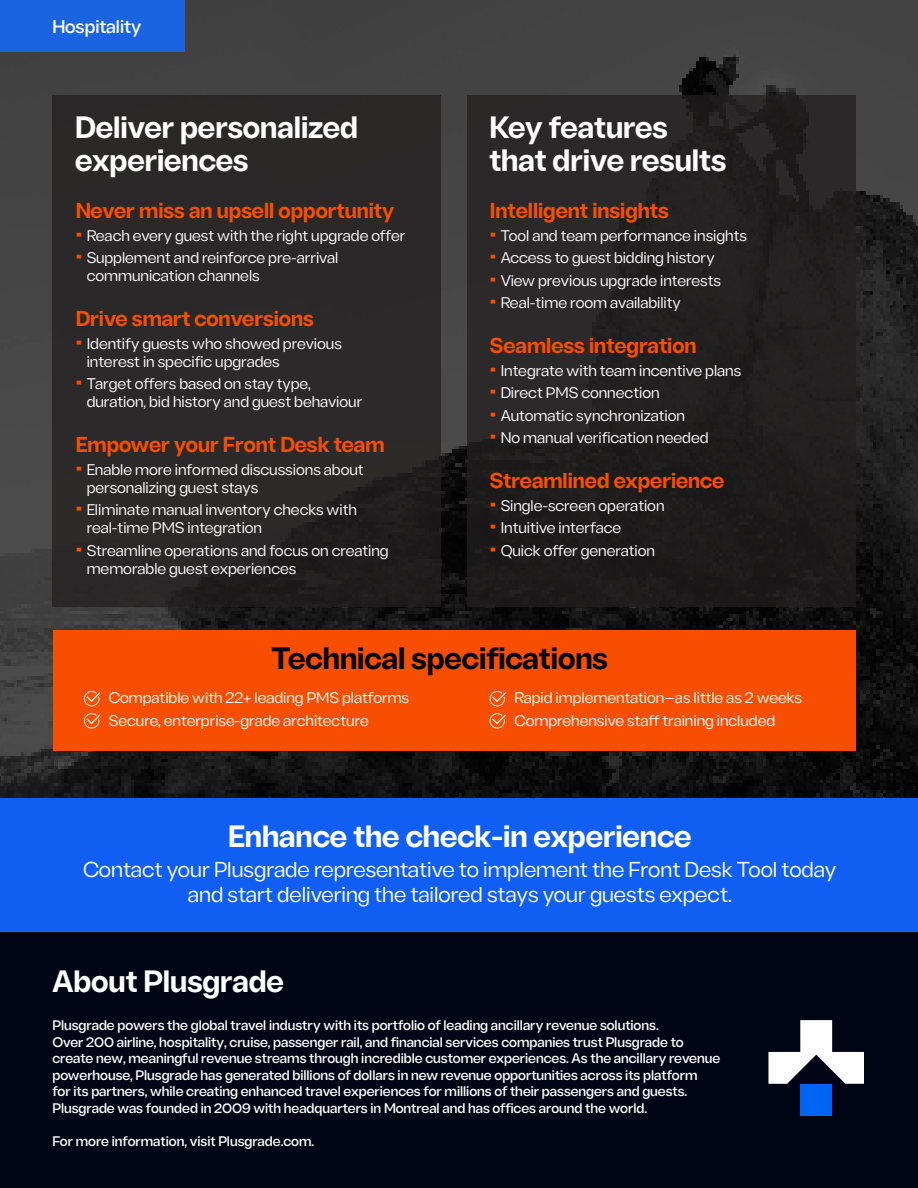
<style>
.page{position:relative;width:918px;height:1188px;background:#fff}
.page>*{position:absolute;margin:0;border:0;box-sizing:border-box;transform-origin:0 0}
.t1{font:700 30px/33px "Sherika";color:#fff}
.t2{font:700 30px "Sherika";color:#000415}
.t3{font:700 25.5px/27px "Sherika";color:#fff}
.t4{font:700 21px "Sherika";color:#f74e01}
.t5{font:21px/25.5px "Sherika";color:#fff;text-align:center}
.t6{font:500 18px "Sherika";color:#fff}
.t7{font:15px/18px "Sherika";color:#fff}
.t8{font:500 13.5px/16.5px "Sherika";color:#fff}
.s1{font-weight:900;font-size:18px;color:#f74e01}
</style>
<div class="page">
<img style="left:0;top:0;width:918px;height:799px">
<div style="left:52px;top:95px;width:389px;height:512px;background:#2b2829"></div>
<div style="left:467px;top:95px;width:389px;height:512px;background:#231f20"></div>
<div style="left:54px;top:630px;width:802px;height:121px;background:#f74e01"></div>
<div style="left:0;top:0;width:185px;height:51px;background:#1b64e1"></div>
<div style="left:0;top:913px;width:918px;height:275px;background:#000415"></div>
<div style="left:0;top:799px;width:918px;height:133px;background:#115ff2"></div>
<svg style="left:768px;top:1020px;width:96px;height:64px"></svg>
<div style="left:800px;top:1084px;width:32px;height:32px;background:#0064f2"></div>
<svg style="left:489px;top:691px;width:17px;height:15px"></svg>
<svg style="left:489px;top:713px;width:17px;height:16px"></svg>
<svg style="left:84px;top:691px;width:16px;height:15px"></svg>
<svg style="left:84px;top:713px;width:16px;height:16px"></svg>
<p class="t6" style="left:52px;top:16px;width:90px">Hospitality</p>
<h1 class="t1" style="left:75px;top:110px;width:284px">Deliver personalized experiences</h1>
<h3 class="t4" style="left:76px;top:197px;width:320px">Never miss an upsell opportunity</h3>
<p class="t7" style="left:76px;top:226px;width:331px"><span class="s1">•</span> Reach every guest with the right upgrade offer</p>
<p class="t7" style="left:87px;top:248px;width:253px;text-indent:-11px"><span class="s1">•</span> Supplement and reinforce pre-arrival communication channels</p>
<h3 class="t4" style="left:76px;top:305px;width:239px">Drive smart conversions</h3>
<p class="t7" style="left:87px;top:334px;width:257px;text-indent:-11px"><span class="s1">•</span> Identify guests who showed previous interest in specific upgrades</p>
<p class="t7" style="left:87px;top:374px;width:277px;text-indent:-11px"><span class="s1">•</span> Target offers based on stay type, duration, bid history and guest behaviour</p>
<h3 class="t4" style="left:76px;top:431px;width:310px">Empower your Front Desk team</h3>
<p class="t7" style="left:87px;top:460px;width:278px;text-indent:-11px"><span class="s1">•</span> Enable more informed discussions about personalizing guest stays</p>
<p class="t7" style="left:87px;top:500px;width:272px;text-indent:-11px"><span class="s1">•</span> Eliminate manual inventory checks with real-time PMS integration</p>
<p class="t7" style="left:87px;top:541px;width:303px;text-indent:-11px"><span class="s1">•</span> Streamline operations and focus on creating memorable guest experiences</p>
<h1 class="t1" style="left:490px;top:110px;width:238px">Key features that drive results</h1>
<h3 class="t4" style="left:490px;top:197px;width:180px">Intelligent insights</h3>
<p class="t7" style="left:490px;top:226px;width:259px"><span class="s1">•</span> Tool and team performance insights</p>
<p class="t7" style="left:490px;top:248px;width:226px"><span class="s1">•</span> Access to guest bidding history</p>
<p class="t7" style="left:490px;top:271px;width:233px"><span class="s1">•</span> View previous upgrade interests</p>
<p class="t7" style="left:490px;top:293px;width:192px"><span class="s1">•</span> Real-time room availability</p>
<h3 class="t4" style="left:490px;top:332px;width:208px">Seamless integration</h3>
<p class="t7" style="left:490px;top:361px;width:253px"><span class="s1">•</span> Integrate with team incentive plans</p>
<p class="t7" style="left:490px;top:383px;width:171px"><span class="s1">•</span> Direct PMS connection</p>
<p class="t7" style="left:490px;top:406px;width:197px"><span class="s1">•</span> Automatic synchronization</p>
<p class="t7" style="left:490px;top:428px;width:220px"><span class="s1">•</span> No manual verification needed</p>
<h3 class="t4" style="left:490px;top:467px;width:236px">Streamlined experience</h3>
<p class="t7" style="left:490px;top:496px;width:176px"><span class="s1">•</span> Single-screen operation</p>
<p class="t7" style="left:490px;top:518px;width:133px"><span class="s1">•</span> Intuitive interface</p>
<p class="t7" style="left:490px;top:541px;width:167px"><span class="s1">•</span> Quick offer generation</p>
<h1 class="t2" style="left:272px;top:639px;width:338px">Technical specifications</h1>
<p class="t7" style="left:514px;top:686px;width:289px;line-height:22.5px">Rapid implementation—as little as 2 weeks<br>Comprehensive staff training included</p>
<p class="t7" style="left:109px;top:686px;width:302px;line-height:22.5px">Compatible with 22+ leading PMS platforms<br>Secure, enterprise-grade architecture</p>
<h1 class="t1" style="left:228px;top:819px;width:465px">Enhance the check-in experience</h1>
<h3 class="t5" style="left:83px;top:856px;width:755px">Contact your Plusgrade representative to implement the Front Desk Tool today and start delivering the tailored stays your guests expect.</h3>
<h1 class="t1" style="left:52px;top:964px;width:233px">About Plusgrade</h1>
<p class="t8" style="left:52px;top:1017px;width:669px">Plusgrade powers the global travel industry with its portfolio of leading ancillary revenue solutions.<br>Over 200 airline, hospitality, cruise, passenger rail, and financial services companies trust Plusgrade to create new, meaningful revenue streams through incredible customer experiences. As the ancillary revenue powerhouse, Plusgrade has generated billions of dollars in new revenue opportunities across its platform<br>for its partners, while creating enhanced travel experiences for millions of their passengers and guests.<br>Plusgrade was founded in 2009 with headquarters in Montreal and has offices around the world.</p>
<p class="t8" style="left:52px;top:1132px;width:263px">For more information, visit Plusgrade.com.</p>
<h2 class="t3" style="left:340px;top:1053px;width:371px">Drive revenue and engagement with Plusgrade Seat Blocker</h2>
</div>
